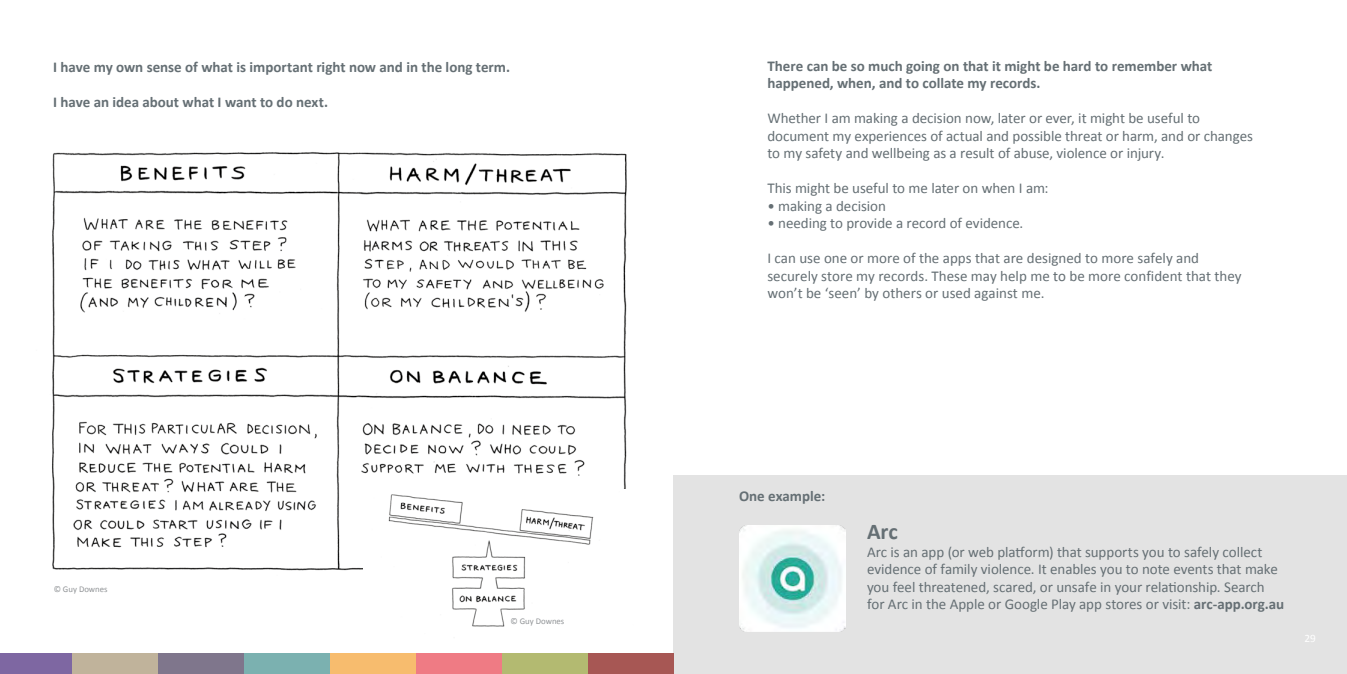
<style>
.page{position:relative;width:1347px;height:674px;background:#fff}
.page>*{position:absolute;margin:0;border:0;box-sizing:border-box;transform-origin:0 0}
.t1{font:700 22.5px "Calibri";color:#656f74}
.t2{font:15px/17.5px "Calibri";letter-spacing:-.005em;color:#656f74}
.t3{font:700 15px/17.5px "Calibri";letter-spacing:-.005em;color:#656f74}
.t4{font:11.25px "Calibri";color:#fff}
.t5{font:8.75px "Calibri";color:#919497}
.s1{font-weight:700}
</style>
<div class="page">
<div style="left:673px;top:475px;width:673px;height:198px;background:#e3e3e3"></div>
<img style="left:739px;top:525px;width:106px;height:106px">
<img style="left:52px;top:152px;width:575px;height:419px">
<img style="left:363px;top:489px;width:264px;height:138px">
<div style="left:0;top:653px;width:72px;height:20px;background:#7e67a2"></div>
<div style="left:72px;top:653px;width:86px;height:20px;background:#c0b39b"></div>
<div style="left:158px;top:653px;width:86px;height:20px;background:#7f768c"></div>
<div style="left:244px;top:653px;width:86px;height:20px;background:#7bb1b0"></div>
<div style="left:330px;top:653px;width:85px;height:20px;background:#f7bc6e"></div>
<div style="left:415px;top:653px;width:86px;height:20px;background:#ef7b84"></div>
<div style="left:501px;top:653px;width:86px;height:20px;background:#b3ba71"></div>
<div style="left:587px;top:653px;width:86px;height:20px;background:#a75754"></div>
<p class="t3" style="left:53px;top:57px;width:458px">I have my own sense of what is important right now and in the long term.</p>
<p class="t3" style="left:53px;top:92px;width:276px">I have an idea about what I want to do next.</p>
<p class="t5" style="left:54px;top:583px;width:55px">© Guy Downes</p>
<p class="t5" style="left:510px;top:615px;width:55px">© Guy Downes</p>
<p class="t3" style="left:767px;top:56px;width:446px">There can be so much going on that it might be hard to remember what happened, when, and to collate my records.</p>
<p class="t2" style="left:767px;top:109px;width:487px">Whether I am making a decision now, later or ever, it might be useful to document my experiences of actual and possible threat or harm, and or changes to my safety and wellbeing as a result of abuse, violence or injury.</p>
<p class="t2" style="left:767px;top:179px;width:283px">This might be useful to me later on when I am:</p>
<p class="t2" style="left:767px;top:196px;width:120px">• making a decision</p>
<p class="t2" style="left:767px;top:214px;width:257px">• needing to provide a record of evidence.</p>
<p class="t2" style="left:767px;top:249px;width:476px">I can use one or more of the apps that are designed to more safely and securely store my records. These may help me to be more confident that they won’t be ‘seen’ by others or used against me.</p>
<p class="t3" style="left:739px;top:486px;width:88px">One example:</p>
<h1 class="t1" style="left:867px;top:517px;width:32px">Arc</h1>
<p class="t2" style="left:867px;top:542px;width:419px">Arc is an app (or web platform) that supports you to safely collect evidence of family violence. It enables you to note events that make you feel threatened, scared, or unsafe in your relationship. Search for Arc in the Apple or Google Play app stores or visit: <span class="s1">arc-app.org.au</span></p>
<p class="t4" style="left:1304px;top:630px;width:13px">29</p>
</div>
